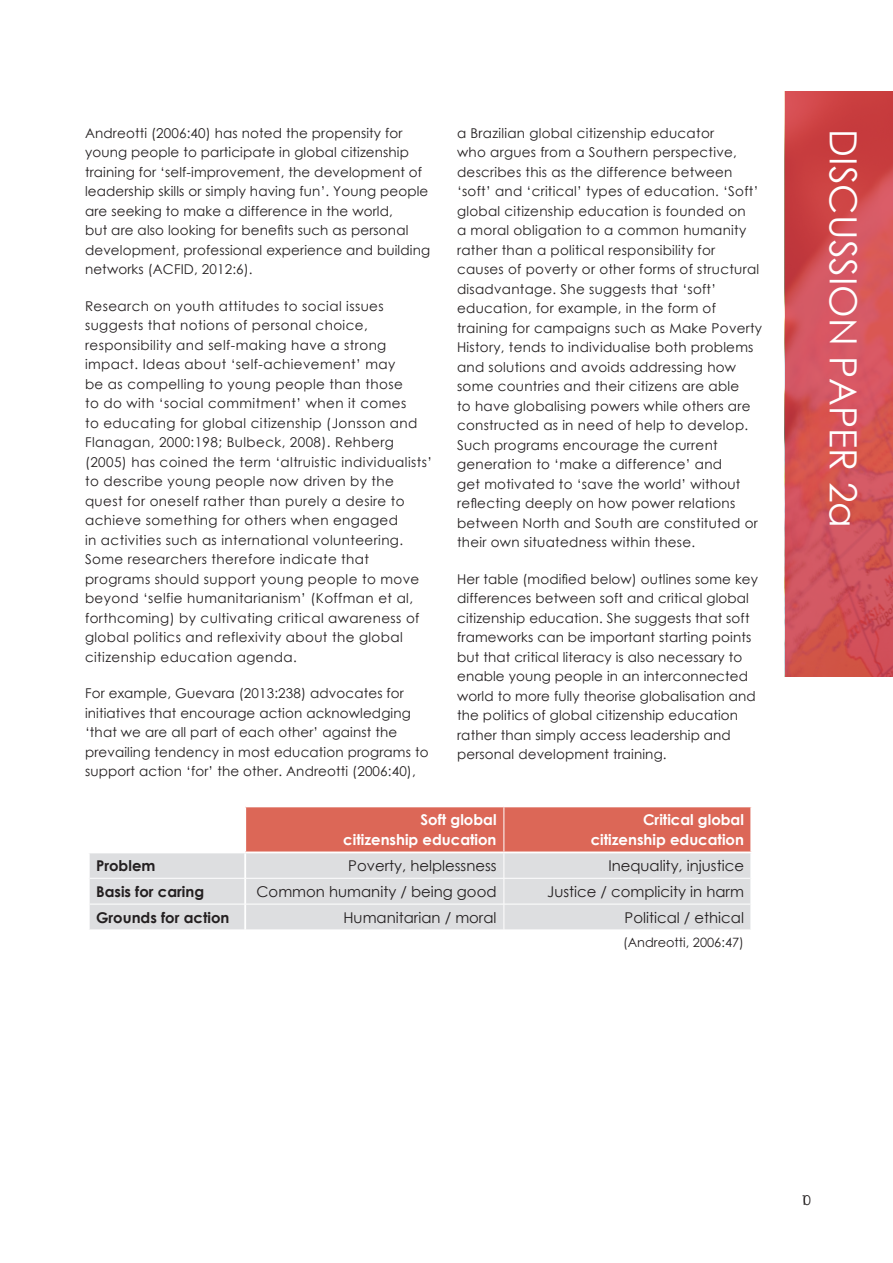
<style>
.page{position:relative;width:893px;height:1263px;background:#fff}
.page>*{position:absolute;margin:0;border:0;box-sizing:border-box;transform-origin:0 0}
.Main_heading{font:37.5px "Century Gothic";color:#fff}
.body{font:14.85px "Century Gothic";color:#231f20}
.body-2{font:700 14.85px/20.2px "Century Gothic";color:#fff;text-align:right}
.body-3{font:700 14.85px "Century Gothic";color:#231f20}
.Body_text{font:13.5px/19.5px "Century Gothic";letter-spacing:.02em;color:#231f20}
.body-4{font:12.9px "Century Gothic";color:#231f20}
</style>
<div class="page">
<svg style="left:785px;top:91px;width:108px;height:586px;background:#d04f53"></svg>
<div style="left:90px;top:853px;width:154px;height:77px;background:#dddee0"></div>
<hr style="left:90px;top:878px;width:155px;height:1px;background:#fff">
<hr style="left:90px;top:904px;width:155px;height:1px;background:#fff">
<svg style="left:245px;top:806px;width:506px;height:124px;background:#deb5b0"></svg>
<p class="Body_text" style="left:85px;top:123px;width:347px">Andreotti (2006:40) has noted the propensity for young people to participate in global citizenship training for ‘self-improvement, the development of leadership skills or simply having fun’. Young people are seeking to make a difference in the world,<br>but are also looking for benefits such as personal development, professional experience and building networks (ACFID, 2012:6).</p>
<p class="Body_text" style="left:85px;top:296px;width:349px">Research on youth attitudes to social issues suggests that notions of personal choice, responsibility and self-making have a strong impact. Ideas about ‘self-achievement’ may<br>be as compelling to young people than those<br>to do with ‘social commitment’ when it comes<br>to educating for global citizenship (Jonsson and Flanagan, 2000:198; Bulbeck, 2008). Rehberg (2005) has coined the term ‘altruistic individualists’ to describe young people now driven by the quest for oneself rather than purely a desire to achieve something for others when engaged<br>in activities such as international volunteering.<br>Some researchers therefore indicate that programs should support young people to move beyond ‘selfie humanitarianism’ (Koffman et al, forthcoming) by cultivating critical awareness of global politics and reflexivity about the global citizenship education agenda.</p>
<p class="Body_text" style="left:85px;top:683px;width:345px">For example, Guevara (2013:238) advocates for initiatives that encourage action acknowledging ‘that we are all part of each other’ against the prevailing tendency in most education programs to support action ‘for’ the other. Andreotti (2006:40),</p>
<p class="Body_text" style="left:457px;top:123px;width:307px">a Brazilian global citizenship educator<br>who argues from a Southern perspective, describes this as the difference between ‘soft’ and ‘critical’ types of education. ‘Soft’ global citizenship education is founded on<br>a moral obligation to a common humanity rather than a political responsibility for causes of poverty or other forms of structural disadvantage. She suggests that ‘soft’ education, for example, in the form of training for campaigns such as Make Poverty History, tends to individualise both problems and solutions and avoids addressing how some countries and their citizens are able<br>to have globalising powers while others are constructed as in need of help to develop.<br>Such programs encourage the current generation to ‘make a difference’ and<br>get motivated to ‘save the world’ without reflecting deeply on how power relations between North and South are constituted or their own situatedness within these.</p>
<p class="Body_text" style="left:457px;top:569px;width:302px">Her table (modified below) outlines some key differences between soft and critical global citizenship education. She suggests that soft frameworks can be important starting points but that critical literacy is also necessary to enable young people in an interconnected world to more fully theorise globalisation and the politics of global citizenship education rather than simply access leadership and personal development training.</p>
<p class="body-2" style="left:343px;top:809px;width:155px">Soft global citizenship education</p>
<p class="body-2" style="left:591px;top:809px;width:155px">Critical global citizenship education</p>
<p class="body-3" style="left:96px;top:854px;width:61px">Problem</p>
<p class="body" style="left:348px;top:855px;width:150px">Poverty, helplessness</p>
<p class="body" style="left:608px;top:855px;width:137px">Inequality, injustice</p>
<p class="body-3" style="left:96px;top:880px;width:110px">Basis for caring</p>
<p class="body" style="left:257px;top:881px;width:241px">Common humanity / being good</p>
<p class="body" style="left:547px;top:881px;width:198px">Justice / complicity in harm</p>
<p class="body-3" style="left:96px;top:906px;width:135px">Grounds for action</p>
<p class="body" style="left:343px;top:907px;width:155px">Humanitarian / moral</p>
<p class="body" style="left:625px;top:907px;width:121px">Political / ethical</p>
<p class="body-4" style="left:623px;top:933px;width:122px">(Andreotti, 2006:47)</p>
<p class="Main_heading" style="left:869px;top:129px;width:400px;rotate:90deg">DISCUSSION PAPER 2a</p>
<p class="Body_text" style="left:800px;top:1190px;width:12px">10</p>
</div>
